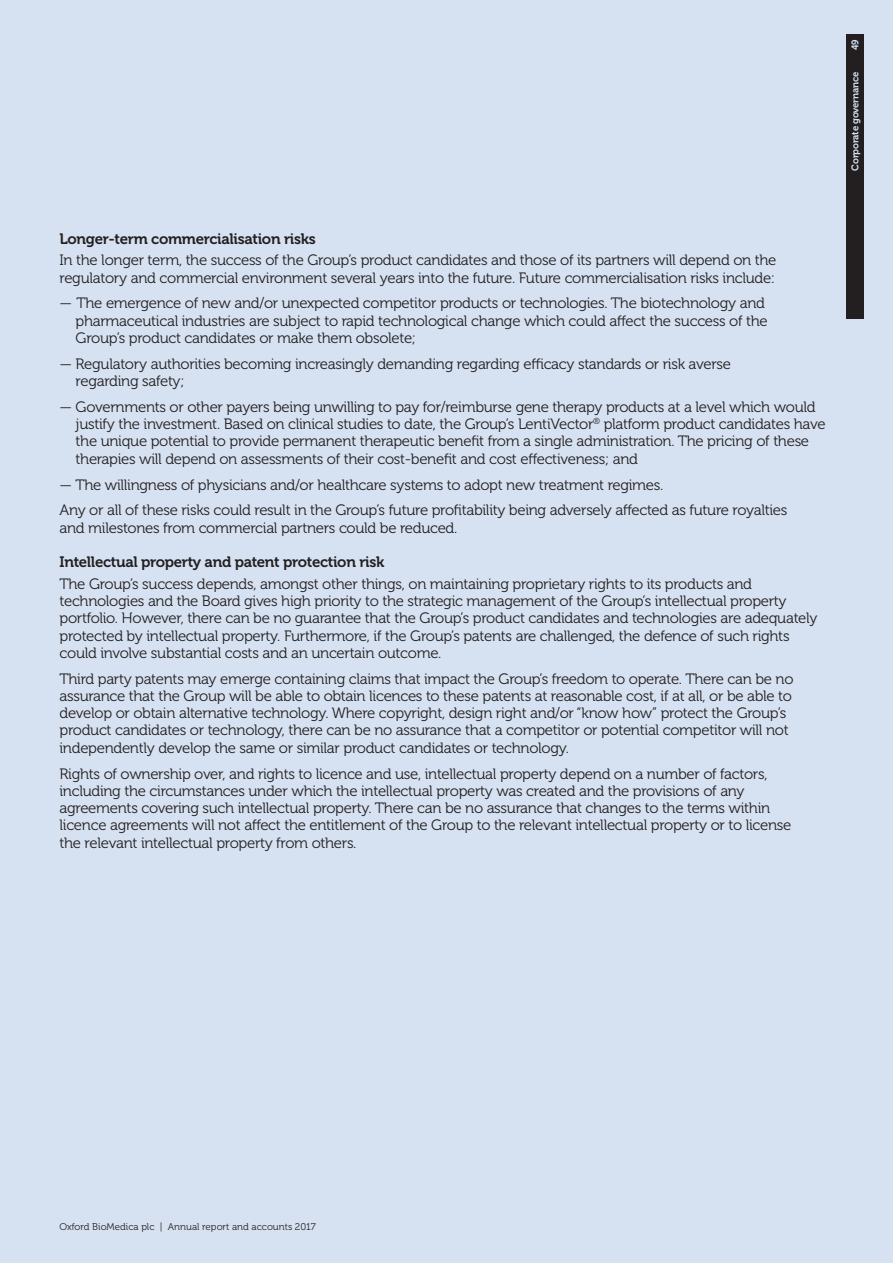
<style>
.page{position:relative;width:893px;height:1263px;background:#d6e2f2}
.page>*{position:absolute;margin:0;border:0;box-sizing:border-box;transform-origin:0 0}
.t1{font:15px/17.2px "Museo 300";letter-spacing:-.02em;color:#231f20}
.t2{font:15px "Museo 700";letter-spacing:-.02em;color:#231f20}
.t3{font:9.75px "Museo 300";color:#231f20}
.t4{font:9.75px "Museo 700";letter-spacing:-.02em;color:#d6e2f2}
</style>
<div class="page">
<div style="left:846px;top:34px;width:17px;height:285px;background:#231f20"></div>
<p class="t2" style="left:60px;top:230px;width:258px">Longer-term commercialisation risks</p>
<p class="t1" style="left:60px;top:252px;width:718px">In the longer term, the success of the Group’s product candidates and those of its partners will depend on the regulatory and commercial environment several years into the future. Future commercialisation risks include:</p>
<p class="t1" style="left:76px;top:295px;width:694px;text-indent:-16px">— The emergence of new and/or unexpected competitor products or technologies. The biotechnology and pharmaceutical industries are subject to rapid technological change which could affect the success of the<br>Group’s product candidates or make them obsolete;</p>
<p class="t1" style="left:76px;top:355px;width:657px;text-indent:-16px">— Regulatory authorities becoming increasingly demanding regarding efficacy standards or risk averse regarding safety;</p>
<p class="t1" style="left:76px;top:398px;width:751px;text-indent:-16px">— Governments or other payers being unwilling to pay for/reimburse gene therapy products at a level which would justify the investment. Based on clinical studies to date, the Group’s LentiVector<sup>®</sup> platform product candidates have the unique potential to provide permanent therapeutic benefit from a single administration. The pricing of these therapies will depend on assessments of their cost-benefit and cost effectiveness; and</p>
<p class="t1" style="left:60px;top:472px;width:729px;line-height:26px">— The willingness of physicians and/or healthcare systems to adopt new treatment regimes.<br>Any or all of these risks could result in the Group’s future profitability being adversely affected as future royalties</p>
<p class="t1" style="left:60px;top:519px;width:399px">and milestones from commercial partners could be reduced.</p>
<p class="t2" style="left:60px;top:554px;width:326px">Intellectual property and patent protection risk</p>
<p class="t1" style="left:60px;top:575px;width:760px">The Group’s success depends, amongst other things, on maintaining proprietary rights to its products and technologies and the Board gives high priority to the strategic management of the Group’s intellectual property portfolio. However, there can be no guarantee that the Group’s product candidates and technologies are adequately protected by intellectual property. Furthermore, if the Group’s patents are challenged, the defence of such rights could involve substantial costs and an uncertain outcome.</p>
<p class="t1" style="left:60px;top:670px;width:736px">Third party patents may emerge containing claims that impact the Group’s freedom to operate. There can be no assurance that the Group will be able to obtain licences to these patents at reasonable cost, if at all, or be able to develop or obtain alternative technology. Where copyright, design right and/or “know how” protect the Group’s product candidates or technology, there can be no assurance that a competitor or potential competitor will not independently develop the same or similar product candidates or technology.</p>
<p class="t1" style="left:60px;top:765px;width:733px">Rights of ownership over, and rights to licence and use, intellectual property depend on a number of factors, including the circumstances under which the intellectual property was created and the provisions of any agreements covering such intellectual property. There can be no assurance that changes to the terms within licence agreements will not affect the entitlement of the Group to the relevant intellectual property or to license the relevant intellectual property from others.</p>
<p class="t4" style="left:850px;top:50px;width:12px;rotate:-90deg">49</p>
<p class="t4" style="left:850px;top:171px;width:100px;rotate:-90deg">Corporate governance</p>
<p class="t3" style="left:60px;top:1221px;width:258px">Oxford BioMedica plc | Annual report and accounts 2017</p>
</div>
